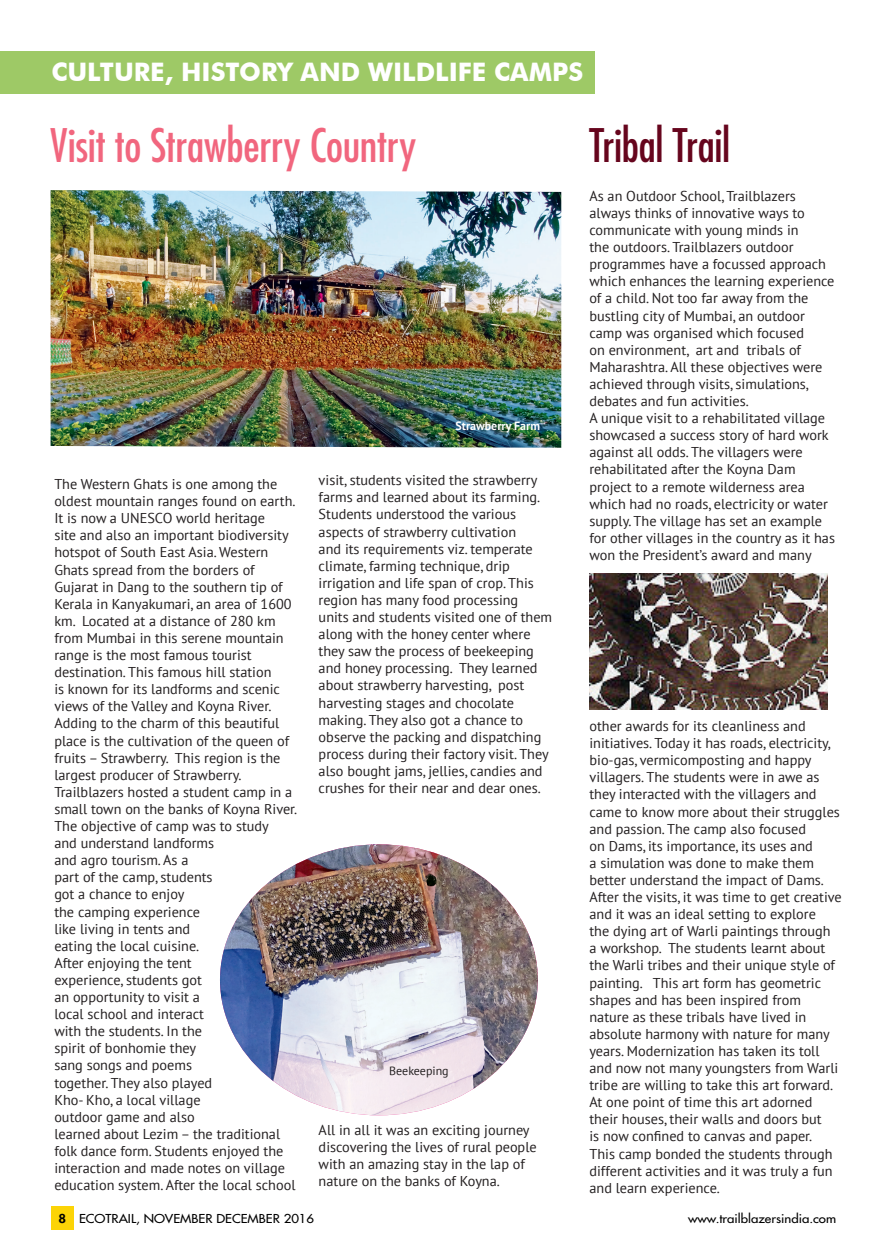
<style>
.page{position:relative;width:887px;height:1257px;background:#fff}
.page>*{position:absolute;margin:0;border:0;box-sizing:border-box;transform-origin:0 0}
.t1{font:condensed 45px "Futura Std";letter-spacing:-.005em;color:#f1667e}
.t2{font:condensed 45px "Futura Std";letter-spacing:-.01em;color:#66051d}
.t3{font:700 25.5px "Futura BT";color:#fff}
.t4{font:14.25px/17.1px "PT Sans";color:#231f20}
.t5{font:500 12px "Futura Std";color:#000;scale:1.1 1}
.t6{font:700 12px "PT Sans";color:#fff}
.t7{font:12px "PT Sans";color:#231f20}
.t8{font:800 12px "Futura Std";color:#000;scale:1.1 1}
</style>
<div class="page">
<div style="left:51px;top:1206px;width:22px;height:23px;background:#fcd406"></div>
<img style="left:220px;top:844px;width:318px;height:271px">
<div style="left:0;top:51px;width:595px;height:42px;background:#9ec966"></div>
<img style="left:51px;top:190px;width:510px;height:258px">
<img style="left:589px;top:574px;width:238px;height:136px">
<p class="t3" style="left:51px;top:56px;width:533px">CULTURE, HISTORY AND WILDLIFE CAMPS</p>
<p class="t1" style="left:50px;top:118px;width:367px">Visit to Strawberry Country</p>
<p class="t6" style="left:455px;top:418px;width:86px">Strawberry Farm</p>
<p class="t4" style="left:54px;top:475px;width:243px">The Western Ghats is one among the oldest mountain ranges found on earth.<br>It is now a UNESCO world heritage<br>site and also an important biodiversity hotspot of South East Asia. Western Ghats spread from the borders of Gujarat in Dang to the southern tip of Kerala in Kanyakumari, an area of 1600 km. Located at a distance of 280 km from Mumbai in this serene mountain range is the most famous tourist destination. This famous hill station<br>is known for its landforms and scenic views of the Valley and Koyna River.<br>Adding to the charm of this beautiful place is the cultivation of the queen of fruits – Strawberry. This region is the largest producer of Strawberry.</p>
<p class="t4" style="left:54px;top:783px;width:244px">Trailblazers hosted a student camp in a small town on the banks of Koyna River.<br>The objective of camp was to study<br>and understand landforms<br>and agro tourism. As a<br>part of the camp, students<br>got a chance to enjoy<br>the camping experience<br>like living in tents and<br>eating the local cuisine.<br>After enjoying the tent<br>experience, students got<br>an opportunity to visit a<br>local school and interact<br>with the students. In the<br>spirit of bonhomie they<br>sang songs and poems<br>together. They also played<br>Kho- Kho, a local village<br>outdoor game and also<br>learned about Lezim – the traditional folk dance form. Students enjoyed the interaction and made notes on village education system. After the local school</p>
<p class="t4" style="left:319px;top:471px;width:235px">visit, students visited the strawberry farms and learned about its farming.<br>Students understood the various aspects of strawberry cultivation<br>and its requirements viz. temperate climate, farming technique, drip irrigation and life span of crop. This region has many food processing<br>units and students visited one of them along with the honey center where they saw the process of beekeeping and honey processing. They learned about strawberry harvesting, post harvesting stages and chocolate making. They also got a chance to observe the packing and dispatching process during their factory visit. They also bought jams, jellies, candies and crushes for their near and dear ones.</p>
<p class="t7" style="left:389px;top:1063px;width:61px">Beekeeping</p>
<p class="t4" style="left:319px;top:1121px;width:220px">All in all it was an exciting journey discovering the lives of rural people with an amazing stay in the lap of nature on the banks of Koyna.</p>
<p class="t2" style="left:589px;top:118px;width:143px">Tribal Trail</p>
<p class="t4" style="left:589px;top:187px;width:247px">As an Outdoor School, Trailblazers always thinks of innovative ways to communicate with young minds in<br>the outdoors. Trailblazers outdoor programmes have a focussed approach which enhances the learning experience of a child. Not too far away from the bustling city of Mumbai, an outdoor camp was organised which focused<br>on environment, art and tribals of Maharashtra. All these objectives were achieved through visits, simulations, debates and fun activities.</p>
<p class="t4" style="left:589px;top:409px;width:247px">A unique visit to a rehabilitated village showcased a success story of hard work against all odds. The villagers were rehabilitated after the Koyna Dam project to a remote wilderness area which had no roads, electricity or water supply. The village has set an example for other villages in the country as it has won the President’s award and many</p>
<p class="t4" style="left:589px;top:717px;width:254px">other awards for its cleanliness and initiatives. Today it has roads, electricity, bio-gas, vermicomposting and happy villagers. The students were in awe as they interacted with the villagers and came to know more about their struggles and passion. The camp also focused<br>on Dams, its importance, its uses and<br>a simulation was done to make them better understand the impact of Dams.<br>After the visits, it was time to get creative and it was an ideal setting to explore<br>the dying art of Warli paintings through<br>a workshop. The students learnt about the Warli tribes and their unique style of painting. This art form has geometric shapes and has been inspired from nature as these tribals have lived in absolute harmony with nature for many years. Modernization has taken its toll and now not many youngsters from Warli tribe are willing to take this art forward.<br>At one point of time this art adorned their houses, their walls and doors but<br>is now confined to canvas and paper.<br>This camp bonded the students through different activities and it was truly a fun and learn experience.</p>
<p class="t8" style="left:59px;top:1210px;width:8px">8</p>
<p class="t5" style="left:79px;top:1210px;width:215px">ECOTRAIL, NOVEMBER DECEMBER 2016</p>
<p class="t5" style="left:688px;top:1211px;width:136px">www.trailblazersindia.com</p>
</div>
